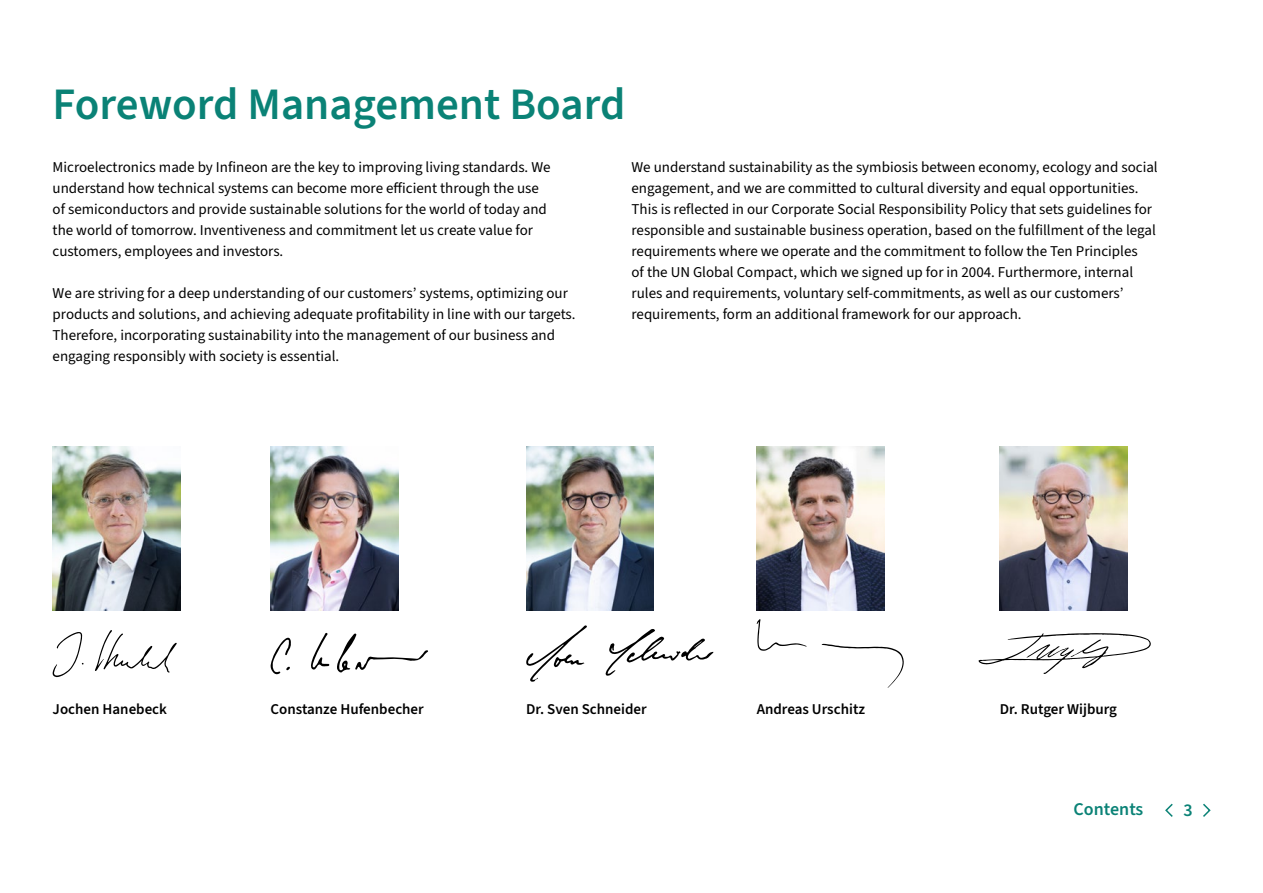
<style>
.page{position:relative;width:1263px;height:893px;background:#fff}
.page>*{position:absolute;margin:0;border:0;box-sizing:border-box;transform-origin:0 0}
.t1{font:600 45px "Source Sans 3";color:#0a8276}
.t2{font:600 18px "Source Sans 3";color:#0a8276}
.t3{font:15px/21px "Source Sans 3";color:#000}
.t4{font:600 15px "Source Sans 3";color:#000}
</style>
<div class="page">
<svg style="left:1203px;top:803px;width:8px;height:14px"></svg>
<svg style="left:1165px;top:803px;width:8px;height:14px"></svg>
<img style="left:53px;top:446px;width:127px;height:164px">
<img style="left:271px;top:446px;width:127px;height:164px">
<img style="left:1000px;top:446px;width:127px;height:164px">
<img style="left:526px;top:446px;width:128px;height:164px">
<img style="left:757px;top:446px;width:127px;height:164px">
<svg style="left:52px;top:630px;width:125px;height:47px"></svg>
<svg style="left:526px;top:625px;width:187px;height:57px"></svg>
<svg style="left:270px;top:632px;width:158px;height:43px"></svg>
<svg style="left:757px;top:619px;width:147px;height:69px"></svg>
<svg style="left:978px;top:633px;width:173px;height:41px"></svg>
<h1 class="t1" style="left:53px;top:76px;width:574px">Foreword Management Board</h1>
<p class="t3" style="left:53px;top:156px;width:499px">Microelectronics made by Infineon are the key to improving living standards. We understand how technical systems can become more efficient through the use of semiconductors and provide sustainable solutions for the world of today and the world of tomorrow. Inventiveness and commitment let us create value for customers, employees and investors.</p>
<p class="t3" style="left:53px;top:282px;width:524px">We are striving for a deep understanding of our customers’ systems, optimizing our products and solutions, and achieving adequate profitability in line with our targets.<br>Therefore, incorporating sustainability into the management of our business and engaging responsibly with society is essential.</p>
<p class="t3" style="left:631px;top:156px;width:528px">We understand sustainability as the symbiosis between economy, ecology and social engagement, and we are committed to cultural diversity and equal opportunities.<br>This is reflected in our Corporate Social Responsibility Policy that sets guidelines for responsible and sustainable business operation, based on the fulfillment of the legal requirements where we operate and the commitment to follow the Ten Principles<br>of the UN Global Compact, which we signed up for in 2004. Furthermore, internal rules and requirements, voluntary self-commitments, as well as our customers’ requirements, form an additional framework for our approach.</p>
<p class="t4" style="left:53px;top:700px;width:116px">Jochen Hanebeck</p>
<p class="t4" style="left:271px;top:700px;width:155px">Constanze Hufenbecher</p>
<p class="t4" style="left:526px;top:700px;width:122px">Dr. Sven Schneider</p>
<p class="t4" style="left:757px;top:700px;width:110px">Andreas Urschitz</p>
<p class="t4" style="left:1000px;top:700px;width:119px">Dr. Rutger Wijburg</p>
<p class="t2" style="left:1073px;top:798px;width:71px">Contents</p>
<p class="t2" style="left:1183px;top:798px;width:11px">3</p>
</div>
